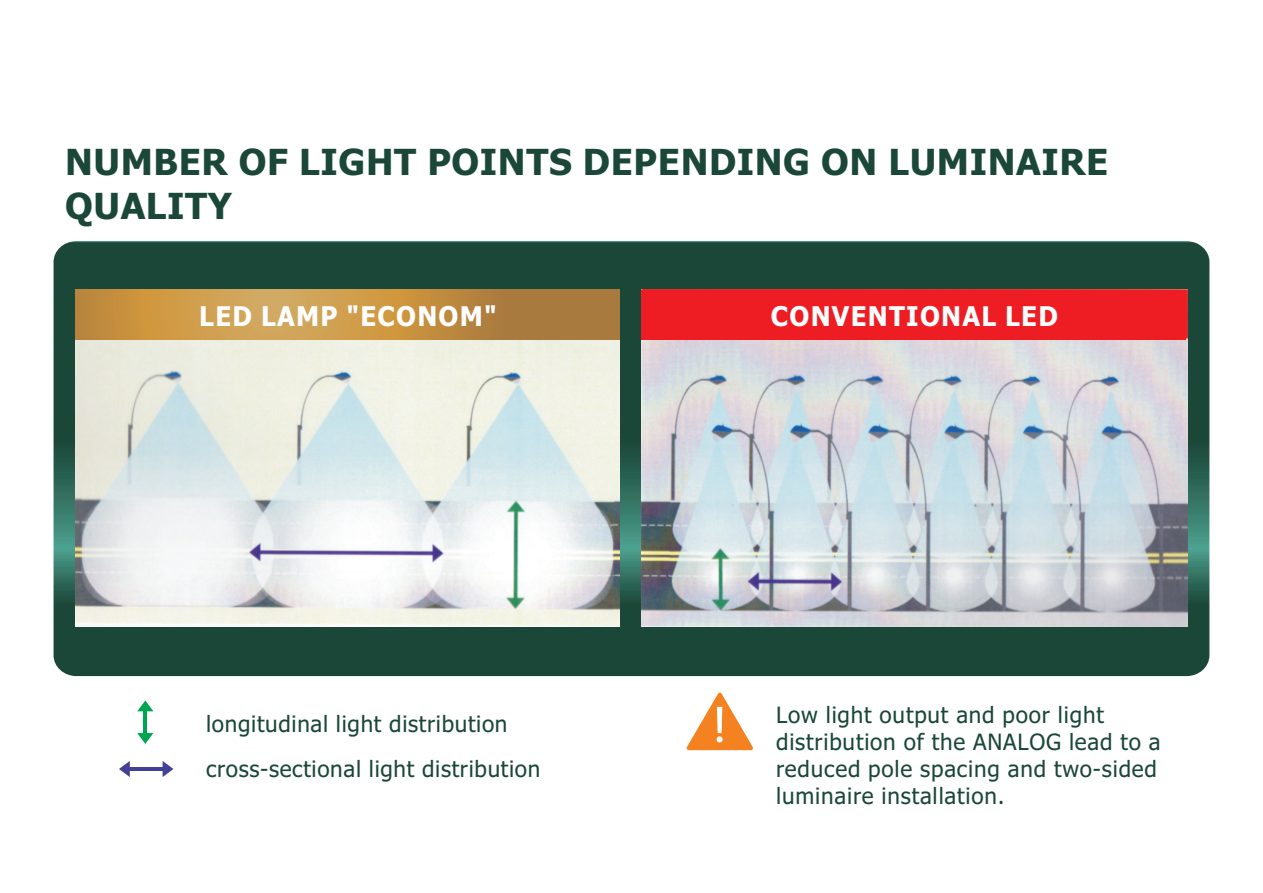
<style>
.page{position:relative;width:1263px;height:893px;background:#fff}
.page>*{position:absolute;margin:0;border:0;box-sizing:border-box;transform-origin:0 0}
.t1{font:700 36px/43.5px "Tahoma";letter-spacing:.015em;color:#1a4738}
.t2{font:700 27.15px "Tahoma";letter-spacing:.05em;color:#fff;scale:.95 1}
.t3{font:22.5px/27.2px "Tahoma";letter-spacing:.035em;color:#1a4738}
</style>
<div class="page">
<svg style="left:54px;top:241px;width:1155px;height:435px;background:#1e4b3c"></svg>
<img style="left:642px;top:290px;width:545px;height:337px">
<img style="left:75px;top:339px;width:545px;height:288px">
<svg style="left:75px;top:290px;width:545px;height:49px;background:#c29146"></svg>
<hr style="left:143px;top:709px;width:4px;height:25px;background:#00a54f">
<svg style="left:137px;top:700px;width:16px;height:11px"></svg>
<svg style="left:137px;top:733px;width:16px;height:11px"></svg>
<hr style="left:128px;top:767px;width:36px;height:4px;background:#424196">
<svg style="left:119px;top:761px;width:11px;height:16px"></svg>
<svg style="left:163px;top:761px;width:10px;height:16px"></svg>
<svg style="left:687px;top:692px;width:66px;height:58px"></svg>
<div style="left:642px;top:290px;width:544px;height:49px;background:#ee1d23"></div>
<h1 class="t1" style="left:65px;top:143px;width:1045px">NUMBER OF LIGHT POINTS DEPENDING ON LUMINAIRE<br>QUALITY</h1>
<p class="t2" style="left:199px;top:305px;width:315px">LED LAMP "ECONOM"</p>
<p class="t2" style="left:771px;top:305px;width:304px">CONVENTIONAL LED</p>
<p class="t3" style="left:206px;top:703px;width:336px;line-height:45px">longitudinal light distribution cross-sectional light distribution</p>
<p class="t3" style="left:776px;top:703px;width:386px">Low light output and poor light distribution of the ANALOG lead to a reduced pole spacing and two-sided luminaire installation.</p>
</div>
